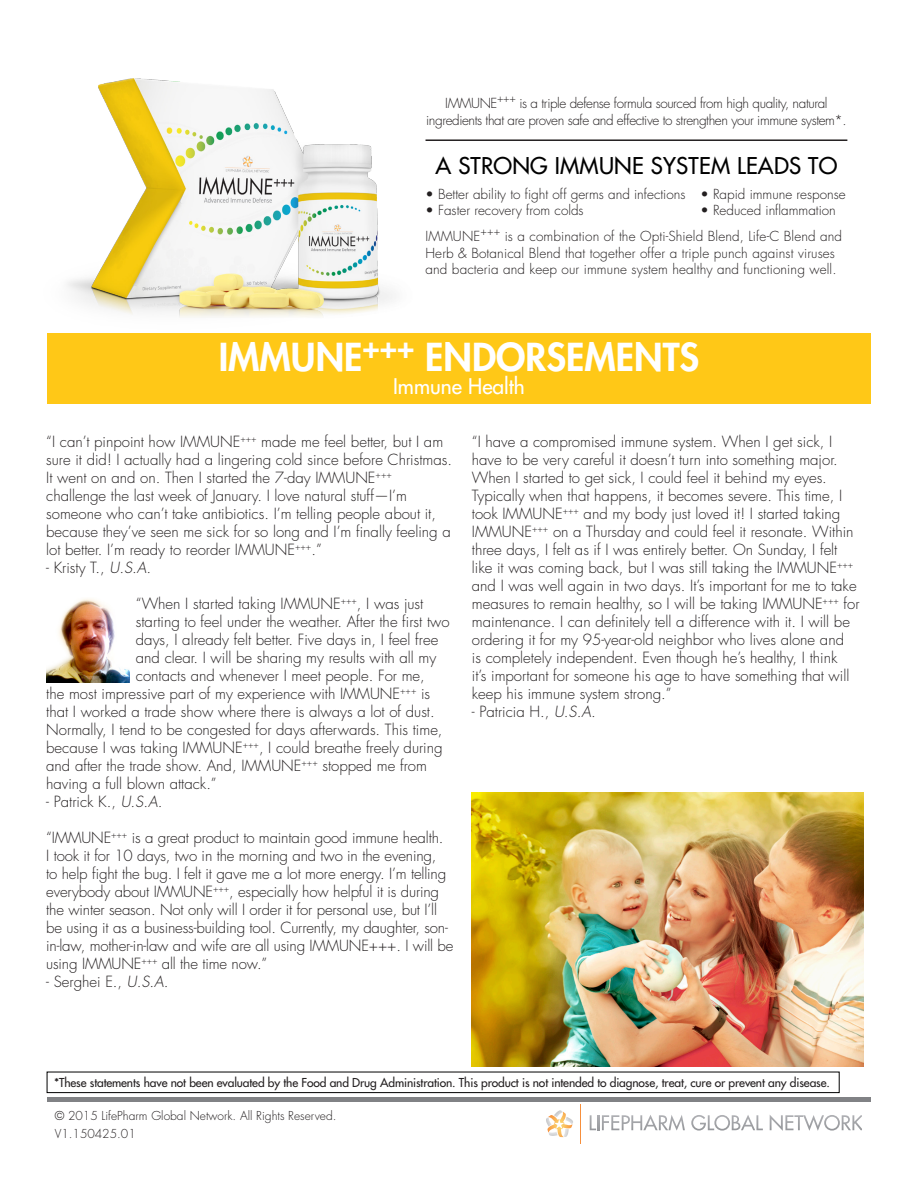
<style>
.page{position:relative;width:918px;height:1188px;background:#fff}
.page>*{position:absolute;margin:0;border:0;box-sizing:border-box;transform-origin:0 0}
.t1{font:800 37.5px "Futura Std";color:#fff}
.t2{font:500 22.5px "Futura Std";letter-spacing:.01em;color:#000}
.t3{font:500 21px "Futura Std";color:#fff}
.t4{font:300 15px/18px "Futura Std";color:#231f20}
.t5{font:300 13.5px/16.5px "Futura Std";color:#231f20}
.t6{font:300 13.5px/16.5px "Futura Std";letter-spacing:-.03em;color:#231f20;text-align:center}
.t7{font:500 12px "Futura Std";letter-spacing:-.01em;color:#231f20}
.t8{font:300 12px/18px "Futura Std";color:#231f20}
.s1{font-style:italic}
</style>
<div class="page">
<div style="left:47px;top:1097px;width:824px;height:5px;background:#818285"></div>
<hr style="left:580px;top:1104px;width:1px;height:40px;background:#f68f3c">
<svg style="left:546px;top:1110px;width:27px;height:27px"></svg>
<svg style="left:590px;top:1115px;width:95px;height:16px"></svg>
<svg style="left:691px;top:1115px;width:72px;height:16px"></svg>
<svg style="left:770px;top:1115px;width:92px;height:16px"></svg>
<div style="left:47px;top:1072px;width:792px;height:21px;border:1px solid #000"></div>
<img style="left:67px;top:78px;width:359px;height:240px">
<div style="left:47px;top:333px;width:824px;height:71px;background:#ffc817"></div>
<hr style="left:426px;top:139px;width:421px;height:2px;background:#231f20">
<img style="left:471px;top:792px;width:392px;height:275px">
<img style="left:46px;top:599px;width:83px;height:83px">
<p class="t6" style="left:426px;top:96px;width:422px">IMMUNE<sup>+++</sup> is a triple defense formula sourced from high quality, natural ingredients that are proven safe and effective to strengthen your immune system*.</p>
<h2 class="t2" style="left:436px;top:152px;width:403px">A STRONG IMMUNE SYSTEM LEADS TO</h2>
<p class="t5" style="left:426px;top:186px;width:261px">• Better ability to fight off germs and infections</p>
<p class="t5" style="left:426px;top:203px;width:160px">• Faster recovery from colds</p>
<p class="t5" style="left:701px;top:186px;width:147px">• Rapid immune response</p>
<p class="t5" style="left:701px;top:203px;width:137px">• Reduced inflammation</p>
<p class="t5" style="left:426px;top:229px;width:418px">IMMUNE<sup>+++</sup> is a combination of the Opti-Shield Blend, Life-C Blend and<br>Herb &amp; Botanical Blend that together offer a triple punch against viruses and bacteria and keep our immune system healthy and functioning well.</p>
<h1 class="t1" style="left:219px;top:333px;width:482px">IMMUNE<sup>+++</sup> ENDORSEMENTS</h1>
<h3 class="t3" style="left:393px;top:373px;width:133px">Immune Health</h3>
<p class="t4" style="left:46px;top:433px;width:407px">“I can’t pinpoint how IMMUNE<sup>+++</sup> made me feel better, but I am sure it did! I actually had a lingering cold since before Christmas.<br>It went on and on. Then I started the 7-day IMMUNE<sup>+++ </sup>challenge the last week of January. I love natural stuff—I’m someone who can’t take antibiotics. I’m telling people about it, because they’ve seen me sick for so long and I’m finally feeling a lot better. I’m ready to reorder IMMUNE<sup>+++</sup>.”</p>
<p class="t4" style="left:46px;top:559px;width:106px">- Kristy T., <span class="s1">U.S.A.</span></p>
<p class="t4" style="left:136px;top:595px;width:289px">“When I started taking IMMUNE<sup>+++</sup>, I was just</p>
<p class="t4" style="left:136px;top:613px;width:315px">starting to feel under the weather. After the first two</p>
<p class="t4" style="left:136px;top:631px;width:304px">days, I already felt better. Five days in, I feel free</p>
<p class="t4" style="left:136px;top:649px;width:302px">and clear. I will be sharing my results with all my</p>
<p class="t4" style="left:136px;top:667px;width:291px">contacts and whenever I meet people. For me,</p>
<p class="t4" style="left:46px;top:685px;width:386px">the most impressive part of my experience with IMMUNE<sup>+++</sup> is</p>
<p class="t4" style="left:46px;top:703px;width:390px">that I worked a trade show where there is always a lot of dust.</p>
<p class="t4" style="left:46px;top:721px;width:398px">Normally, I tend to be congested for days afterwards. This time,</p>
<p class="t4" style="left:46px;top:739px;width:398px">because I was taking IMMUNE<sup>+++</sup>, I could breathe freely during</p>
<p class="t4" style="left:46px;top:757px;width:382px">and after the trade show. And, IMMUNE<sup>+++</sup> stopped me from</p>
<p class="t4" style="left:46px;top:775px;width:172px">having a full blown attack.”</p>
<p class="t4" style="left:46px;top:793px;width:118px">- Patrick K., <span class="s1">U.S.A.</span></p>
<p class="t4" style="left:46px;top:829px;width:409px">“IMMUNE<sup>+++</sup> is a great product to maintain good immune health.<br>I took it for 10 days, two in the morning and two in the evening,<br>to help fight the bug. I felt it gave me a lot more energy. I’m telling everybody about IMMUNE<sup>+++</sup>, especially how helpful it is during the winter season. Not only will I order it for personal use, but I’ll be using it as a business-building tool. Currently, my daughter, son&shy;in-law, mother-in-law and wife are all using IMMUNE+++. I will be using IMMUNE<sup>+++</sup> all the time now.”</p>
<p class="t4" style="left:46px;top:973px;width:124px">- Serghei E., <span class="s1">U.S.A.</span></p>
<p class="t4" style="left:472px;top:433px;width:389px">“I have a compromised immune system. When I get sick, I have to be very careful it doesn’t turn into something major.<br>When I started to get sick, I could feel it behind my eyes.<br>Typically when that happens, it becomes severe. This time, I took IMMUNE<sup>+++</sup> and my body just loved it! I started taking IMMUNE<sup>+++</sup> on a Thursday and could feel it resonate. Within three days, I felt as if I was entirely better. On Sunday, I felt like it was coming back, but I was still taking the IMMUNE<sup>+++ </sup>and I was well again in two days. It’s important for me to take measures to remain healthy, so I will be taking IMMUNE<sup>+++</sup> for maintenance. I can definitely tell a difference with it. I will be ordering it for my 95-year-old neighbor who lives alone and<br>is completely independent. Even though he’s healthy, I think<br>it’s important for someone his age to have something that will keep his immune system strong.”</p>
<p class="t4" style="left:472px;top:703px;width:125px">- Patricia H., <span class="s1">U.S.A.</span></p>
<p class="t7" style="left:54px;top:1075px;width:777px">*These statements have not been evaluated by the Food and Drug Administration. This product is not intended to diagnose, treat, cure or prevent any disease.</p>
<p class="t8" style="left:55px;top:1107px;width:283px">© 2015 LifePharm Global Network. All Rights Reserved.<br>V1.150425.01</p>
</div>
